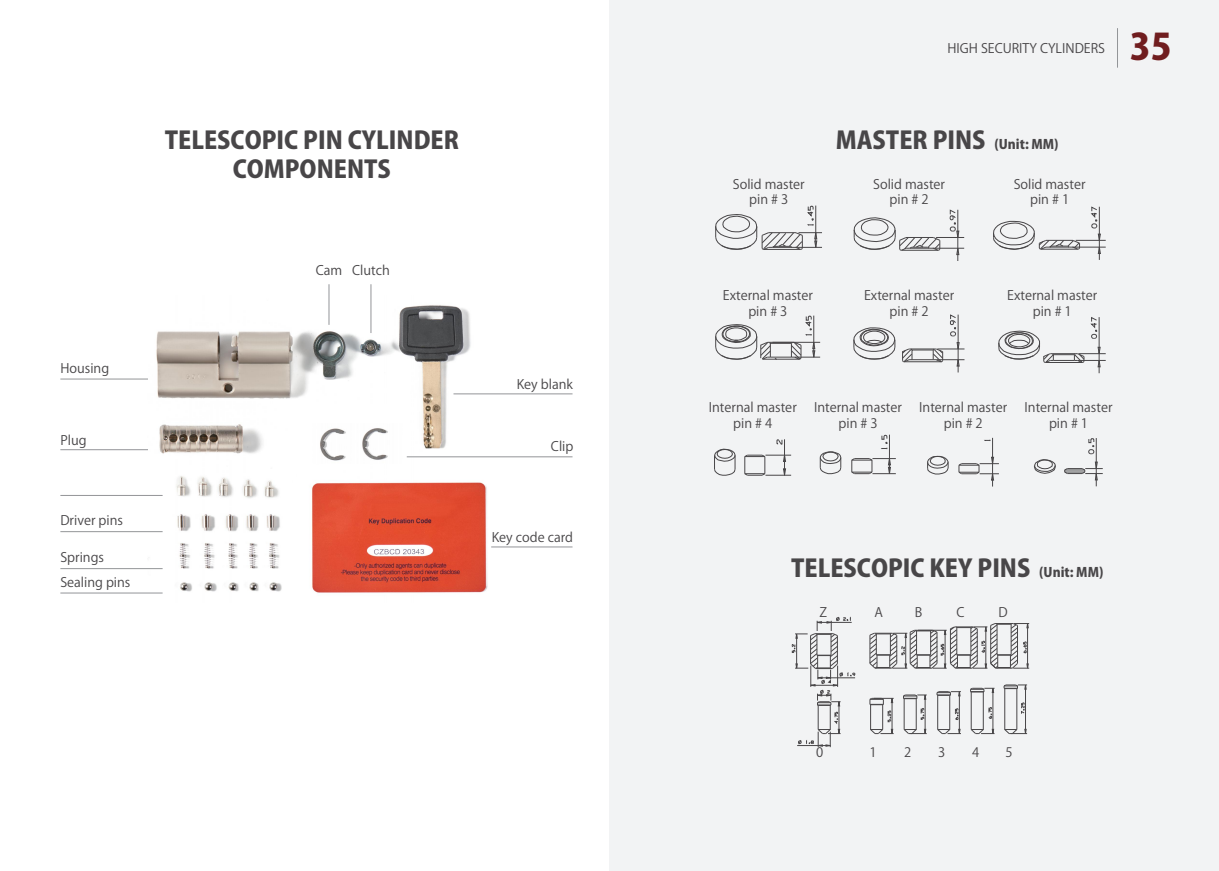
<style>
.page{position:relative;width:1219px;height:871px;background:#fff}
.page>*{position:absolute;margin:0;border:0;box-sizing:border-box;transform-origin:0 0}
.t1{font:800 36px "Koz Go Pro";color:#701d1f}
.t2{font:800 24px/28.8px "Koz Go Pro";color:#484648;text-align:center}
.t3{font:13px/15.6px "Koz Go Pro";color:#484648;text-align:center}
.s1{font-size:13px}
</style>
<div class="page">
<div style="left:609px;top:0;width:610px;height:870px;background:#f2f3f4"></div>
<img style="left:148px;top:296px;width:342px;height:298px">
<div style="left:306px;top:404px;width:89px;height:35px;background:#fff"></div>
<img style="left:312px;top:423px;width:91px;height:40px">
<hr style="left:407px;top:456px;width:165px;height:1px;background:#939598">
<hr style="left:491px;top:546px;width:81px;height:1px;background:#939598">
<hr style="left:453px;top:393px;width:119px;height:1px;background:#939598">
<hr style="left:60px;top:378px;width:88px;height:1px;background:#939598">
<hr style="left:60px;top:495px;width:103px;height:1px;background:#939598">
<hr style="left:60px;top:449px;width:88px;height:1px;background:#939598">
<hr style="left:60px;top:531px;width:103px;height:1px;background:#939598">
<hr style="left:60px;top:568px;width:103px;height:1px;background:#939598">
<hr style="left:60px;top:592px;width:103px;height:1px;background:#939598">
<hr style="left:329px;top:284px;width:1px;height:41px;background:#939598">
<hr style="left:371px;top:284px;width:1px;height:49px;background:#939598">
<hr style="left:1117px;top:28px;width:1px;height:40px;background:#939598">
<hr style="left:1099px;top:317px;width:1px;height:56px;background:#484648">
<svg style="left:998px;top:317px;width:108px;height:50px"></svg>
<hr style="left:958px;top:314px;width:1px;height:58px;background:#484648">
<svg style="left:950px;top:314px;width:6px;height:22px"></svg>
<svg style="left:902px;top:342px;width:62px;height:24px"></svg>
<svg style="left:853px;top:327px;width:43px;height:32px"></svg>
<svg style="left:715px;top:315px;width:105px;height:45px"></svg>
<hr style="left:815px;top:205px;width:1px;height:42px;background:#484648">
<svg style="left:715px;top:206px;width:107px;height:44px"></svg>
<hr style="left:957px;top:210px;width:1px;height:51px;background:#484648">
<svg style="left:854px;top:209px;width:110px;height:46px"></svg>
<hr style="left:1072px;top:247px;width:34px;height:1px;background:#484648">
<hr style="left:1076px;top:240px;width:30px;height:1px;background:#484648">
<hr style="left:1099px;top:207px;width:1px;height:53px;background:#484648">
<svg style="left:1091px;top:206px;width:10px;height:48px"></svg>
<svg style="left:993px;top:221px;width:87px;height:29px"></svg>
<svg style="left:714px;top:448px;width:22px;height:27px"></svg>
<hr style="left:784px;top:439px;width:1px;height:36px;background:#484648">
<svg style="left:776px;top:439px;width:7px;height:5px"></svg>
<svg style="left:744px;top:454px;width:47px;height:22px"></svg>
<svg style="left:1034px;top:459px;width:22px;height:14px"></svg>
<hr style="left:1096px;top:438px;width:1px;height:48px;background:#484648">
<svg style="left:1088px;top:438px;width:6px;height:16px"></svg>
<svg style="left:1064px;top:461px;width:39px;height:19px"></svg>
<svg style="left:820px;top:451px;width:21px;height:23px"></svg>
<hr style="left:889px;top:434px;width:1px;height:39px;background:#484648">
<svg style="left:881px;top:434px;width:7px;height:15px"></svg>
<svg style="left:851px;top:458px;width:45px;height:16px"></svg>
<svg style="left:927px;top:456px;width:22px;height:18px"></svg>
<hr style="left:992px;top:437px;width:1px;height:49px;background:#484648">
<svg style="left:984px;top:439px;width:7px;height:2px"></svg>
<svg style="left:958px;top:456px;width:41px;height:24px"></svg>
<svg style="left:1003px;top:684px;width:24px;height:50px"></svg>
<svg style="left:970px;top:687px;width:24px;height:47px"></svg>
<svg style="left:936px;top:691px;width:25px;height:43px"></svg>
<svg style="left:903px;top:694px;width:24px;height:40px"></svg>
<svg style="left:869px;top:697px;width:25px;height:37px"></svg>
<svg style="left:869px;top:623px;width:160px;height:45px"></svg>
<svg style="left:792px;top:616px;width:63px;height:131px"></svg>
<p class="t3" style="left:60px;top:360px;width:50px">Housing</p>
<p class="t3" style="left:60px;top:433px;width:28px">Plug</p>
<p class="t3" style="left:60px;top:513px;width:64px">Driver pins</p>
<p class="t3" style="left:60px;top:545px;width:72px;line-height:24.4px;text-align:left">Springs<br>Sealing pins</p>
<h2 class="t2" style="left:165px;top:127px;width:296px">TELESCOPIC PIN CYLINDER<br>COMPONENTS</h2>
<p class="t3" style="left:316px;top:263px;width:76px">Cam Clutch</p>
<p class="t3" style="left:517px;top:376px;width:58px">Key blank</p>
<p class="t3" style="left:551px;top:439px;width:24px">Clip</p>
<p class="t3" style="left:492px;top:529px;width:83px">Key code card</p>
<p class="t3" style="left:947px;top:41px;width:159px">HIGH SECURITY CYLINDERS</p>
<h1 class="t1" style="left:1130px;top:23px;width:43px">35</h1>
<h2 class="t2" style="left:836px;top:127px;width:224px">MASTER PINS <span class="s1">(Unit: MM)</span></h2>
<p class="t3" style="left:733px;top:176px;width:73px">Solid master pin # 3</p>
<p class="t3" style="left:873px;top:176px;width:73px">Solid master pin # 2</p>
<p class="t3" style="left:1014px;top:176px;width:73px">Solid master pin # 1</p>
<p class="t3" style="left:723px;top:288px;width:92px">External master pin # 3</p>
<p class="t3" style="left:864px;top:288px;width:92px">External master pin # 2</p>
<p class="t3" style="left:1007px;top:288px;width:92px">External master pin # 1</p>
<p class="t3" style="left:709px;top:400px;width:89px">Internal master pin # 4</p>
<p class="t3" style="left:1025px;top:400px;width:89px">Internal master pin # 1</p>
<p class="t3" style="left:814px;top:400px;width:89px">Internal master pin # 3</p>
<p class="t3" style="left:919px;top:400px;width:89px">Internal master pin # 2</p>
<h2 class="t2" style="left:791px;top:555px;width:314px">TELESCOPIC KEY PINS <span class="s1">(Unit: MM)</span></h2>
<p class="t3" style="left:874px;top:604px;width:10px">A</p>
<p class="t3" style="left:915px;top:604px;width:9px">B</p>
<p class="t3" style="left:957px;top:604px;width:10px">C</p>
<p class="t3" style="left:998px;top:604px;width:11px">D</p>
<p class="t3" style="left:819px;top:604px;width:9px">Z</p>
<p class="t3" style="left:816px;top:744px;width:9px">0</p>
<p class="t3" style="left:869px;top:744px;width:9px">1</p>
<p class="t3" style="left:904px;top:744px;width:9px">2</p>
<p class="t3" style="left:938px;top:744px;width:9px">3</p>
<p class="t3" style="left:972px;top:744px;width:9px">4</p>
<p class="t3" style="left:1005px;top:744px;width:9px">5</p>
</div>
